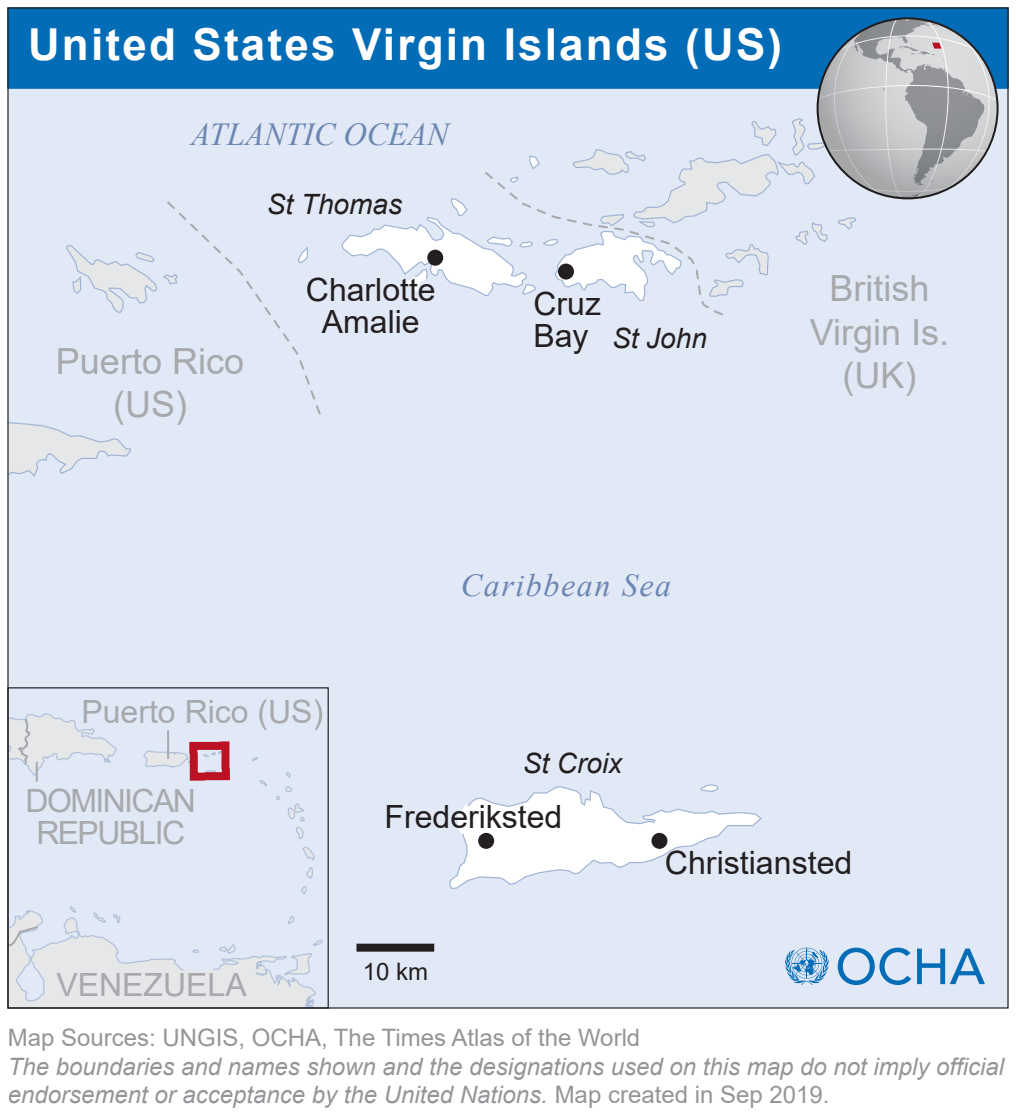
<style>
.page{position:relative;width:1016px;height:1120px;background:#fff}
.page>*{position:absolute;margin:0;border:0;box-sizing:border-box;transform-origin:0 0}
.t1{font:700 44px "Arial";letter-spacing:.05em;color:#fff}
.t2{font:36px/43.2px "Arial";color:#a7a9ac;text-align:center}
.t3{font:32px/32px "Arial";color:#231f20;text-align:center}
.t4{font:32px "Arial";color:#a7a9ac}
.t5{font:32px/32px "Arial";letter-spacing:-.05em;color:#a7a9ac;text-align:center}
.t6{font:italic 32px "Times New Roman";color:#6b86b1}
.t7{font:italic 32px "Times New Roman";letter-spacing:.05em;color:#6b86b1}
.t8{font:italic 28px "Arial";color:#231f20}
.t9{font:italic 24px/28.8px "Arial";color:#939598}
.t10{font:24px "Arial";color:#939598}
.t11{font:24px "Arial";color:#231f20}
.s1{font-style:normal}
</style>
<div class="page">
<div style="left:8px;top:7px;width:1000px;height:1001px;background:#e1e8f6"></div>
<svg style="left:449px;top:784px;width:313px;height:105px"></svg>
<div style="left:478px;top:833px;width:16px;height:16px;background:#231f20;border-radius:50%"></div>
<div style="left:651px;top:833px;width:16px;height:16px;background:#231f20;border-radius:50%"></div>
<svg style="left:301px;top:886px;width:6px;height:8px"></svg>
<svg style="left:306px;top:867px;width:7px;height:12px"></svg>
<svg style="left:303px;top:847px;width:12px;height:13px"></svg>
<svg style="left:296px;top:827px;width:7px;height:12px"></svg>
<svg style="left:259px;top:780px;width:8px;height:6px"></svg>
<svg style="left:276px;top:772px;width:29px;height:49px"></svg>
<svg style="left:9px;top:713px;width:108px;height:63px"></svg>
<svg style="left:252px;top:757px;width:6px;height:4px"></svg>
<svg style="left:9px;top:906px;width:314px;height:101px"></svg>
<svg style="left:143px;top:741px;width:87px;height:40px"></svg>
<hr style="left:167px;top:730px;width:2px;height:29px;background:#a7a9ac">
<hr style="left:36px;top:762px;width:2px;height:20px;background:#a7a9ac">
<div style="left:356px;top:944px;width:78px;height:8px;background:#231f20"></div>
<svg style="left:9px;top:201px;width:312px;height:276px"></svg>
<svg style="left:838px;top:948px;width:73px;height:37px"></svg>
<svg style="left:917px;top:949px;width:68px;height:35px"></svg>
<svg style="left:785px;top:948px;width:44px;height:37px"></svg>
<div style="left:7px;top:7px;width:1002px;height:82px;background:#036cb6;border:1px solid #036cb6"></div>
<svg style="left:341px;top:18px;width:657px;height:298px"></svg>
<svg style="left:818px;top:18px;width:180px;height:180px;background:#b4b5b7"></svg>
<h1 class="t1" style="left:28px;top:13px;width:756px">United States Virgin Islands (US)</h1>
<h3 class="t6" style="left:191px;top:112px;width:259px">ATLANTIC OCEAN</h3>
<h2 class="t2" style="left:56px;top:339px;width:190px">Puerto Rico (US)</h2>
<p class="t8" style="left:267px;top:186px;width:137px">St Thomas</p>
<h3 class="t3" style="left:306px;top:274px;width:131px">Charlotte<br>Amalie</h3>
<h3 class="t3" style="left:533px;top:287px;width:69px;text-align:left">Cruz<br>Bay</h3>
<p class="t8" style="left:612px;top:320px;width:96px">St John</p>
<h3 class="t4" style="left:81px;top:689px;width:243px">Puerto Rico (US)</h3>
<h3 class="t7" style="left:461px;top:564px;width:212px">Caribbean Sea</h3>
<p class="t8" style="left:523px;top:745px;width:101px">St Croix</p>
<h3 class="t5" style="left:26px;top:785px;width:172px">DOMINICAN<br>REPUBLIC</h3>
<h3 class="t3" style="left:385px;top:800px;width:179px">Frederiksted</h3>
<h2 class="t2" style="left:810px;top:267px;width:141px">British<br>Virgin Is. (UK)</h2>
<h3 class="t4" style="left:56px;top:962px;width:192px">VENEZUELA</h3>
<p class="t11" style="left:363px;top:955px;width:67px">10 km</p>
<h3 class="t3" style="left:665px;top:847px;width:189px">Christiansted</h3>
<p class="t10" style="left:8px;top:1021px;width:634px">Map Sources: UNGIS, OCHA, The Times Atlas of the World</p>
<p class="t9" style="left:8px;top:1052px;width:998px">The boundaries and names shown and the designations used on this map do not imply official endorsement or acceptance by the United Nations. <span class="s1">Map created in Sep 2019.</span></p>
</div>
